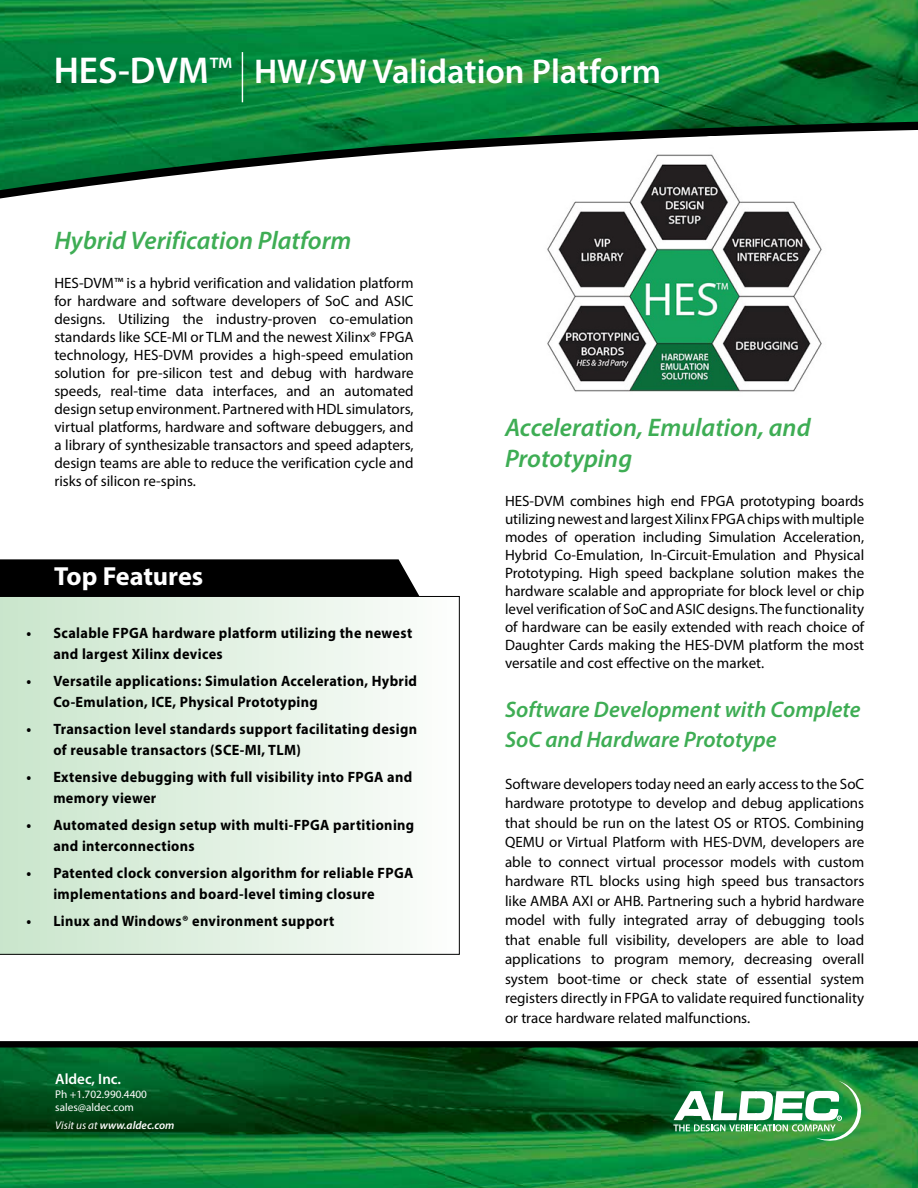
<style>
.page{position:relative;width:918px;height:1188px;background:#fff}
.page>*{position:absolute;margin:0;border:0;box-sizing:border-box;transform-origin:0 0}
.t1{font:600 34.5px "Myriad Pro";color:#fff}
.t2{font:700 26.25px "Myriad Pro";color:#fff}
.t3{font:italic 600 25.5px/30.6px "Myriad Pro";color:#3ead54}
.t4{font:italic 600 22.5px/30.6px "Myriad Pro";color:#3ead54}
.t5{font:15px/18px "Myriad Pro";color:#000;text-align:justify}
.t6{font:700 15px/21px "Myriad Pro";letter-spacing:.025em;color:#000;scale:.95 1}
.t7{font:600 15px "Myriad Pro";color:#fff}
.t8{font:11.25px/13.5px "Myriad Pro";color:#fff}
.t9{font:italic 600 11.25px "Myriad Pro";color:#fff}
.s1{font-size:37.5px}
.s2{font-weight:400;font-size:37.5px}
.s3{font-weight:400}
</style>
<div class="page">
<img style="left:0;top:1047px;width:918px;height:141px">
<div style="left:0;top:1041px;width:918px;height:6px;background:#000"></div>
<svg style="left:673px;top:1081px;width:193px;height:64px"></svg>
<svg style="left:0;top:0;width:918px;height:117px;background:#138c3d"></svg>
<svg style="left:0;top:117px;width:918px;height:82px"></svg>
<hr style="left:242px;top:52px;width:1px;height:50px;background:#fff">
<div style="left:0;top:559px;width:419px;height:37px;background:#000"></div>
<svg style="left:0;top:596px;width:460px;height:359px"></svg>
<img style="left:529px;top:136px;width:311px;height:256px">
<h1 class="t1" style="left:54px;top:50px;width:609px"><span class="s1">HES-DVM</span><span class="s2">™</span> HW/SW Validation Platform</h1>
<h3 class="t3" style="left:54px;top:224px;width:299px">Hybrid Verification Platform</h3>
<p class="t5" style="left:54px;top:274px;width:361px">HES-DVM™ is a hybrid verification and validation platform for hardware and software developers of SoC and ASIC designs. Utilizing the industry-proven co-emulation standards like SCE-MI or TLM and the newest Xilinx® FPGA technology, HES-DVM provides a high-speed emulation solution for pre-silicon test and debug with hardware speeds, real-time data interfaces, and an automated design setup environment. Partnered with HDL simulators, virtual platforms, hardware and software debuggers, and a library of synthesizable transactors and speed adapters, design teams are able to reduce the verification cycle and risks of silicon re-spins.</p>
<h2 class="t2" style="left:54px;top:559px;width:151px">Top Features</h2>
<p class="t6" style="left:53px;top:622px;width:379px;text-indent:-27px">• Scalable FPGA hardware platform utilizing the newest and largest Xilinx devices</p>
<p class="t6" style="left:53px;top:670px;width:384px;text-indent:-27px">• Versatile applications: Simulation Acceleration, Hybrid<br>Co-Emulation, ICE, Physical Prototyping</p>
<p class="t6" style="left:53px;top:718px;width:384px;text-indent:-27px">• Transaction level standards support facilitating design of reusable transactors (SCE-MI, TLM)</p>
<p class="t6" style="left:53px;top:766px;width:379px;text-indent:-27px">• Extensive debugging with full visibility into FPGA and memory viewer</p>
<p class="t6" style="left:53px;top:814px;width:381px;text-indent:-27px">• Automated design setup with multi-FPGA partitioning and interconnections</p>
<p class="t6" style="left:53px;top:862px;width:381px;text-indent:-27px">• Patented clock conversion algorithm for reliable FPGA implementations and board-level timing closure</p>
<p class="t6" style="left:26px;top:910px;width:326px">• Linux and Windows® environment support</p>
<p class="t7" style="left:55px;top:1070px;width:67px">Aldec, Inc.</p>
<p class="t8" style="left:55px;top:1087px;width:93px">Ph +1.702.990.4400 sales@aldec.com</p>
<p class="t9" style="left:55px;top:1118px;width:121px"><span class="s3">Visit us at</span> www.aldec.com</p>
<h3 class="t3" style="left:505px;top:411px;width:307px">Acceleration, Emulation, and<br>Prototyping</h3>
<p class="t5" style="left:505px;top:492px;width:361px">HES-DVM combines high end FPGA prototyping boards utilizing newest and largest Xilinx FPGA chips with multiple modes of operation including Simulation Acceleration, Hybrid Co-Emulation, In-Circuit-Emulation and Physical Prototyping. High speed backplane solution makes the hardware scalable and appropriate for block level or chip level verification of SoC and ASIC designs. The functionality of hardware can be easily extended with reach choice of Daughter Cards making the HES-DVM platform the most versatile and cost effective on the market.</p>
<h3 class="t4" style="left:505px;top:693px;width:357px">Software Development with Complete<br>SoC and Hardware Prototype</h3>
<p class="t5" style="left:505px;top:773px;width:361px;line-height:19.5px">Software developers today need an early access to the SoC hardware prototype to develop and debug applications that should be run on the latest OS or RTOS. Combining QEMU or Virtual Platform with HES-DVM, developers are able to connect virtual processor models with custom hardware RTL blocks using high speed bus transactors like AMBA AXI or AHB. Partnering such a hybrid hardware model with fully integrated array of debugging tools that enable full visibility, developers are able to load applications to program memory, decreasing overall system boot-time or check state of essential system registers directly in FPGA to validate required functionality or trace hardware related malfunctions.</p>
</div>
